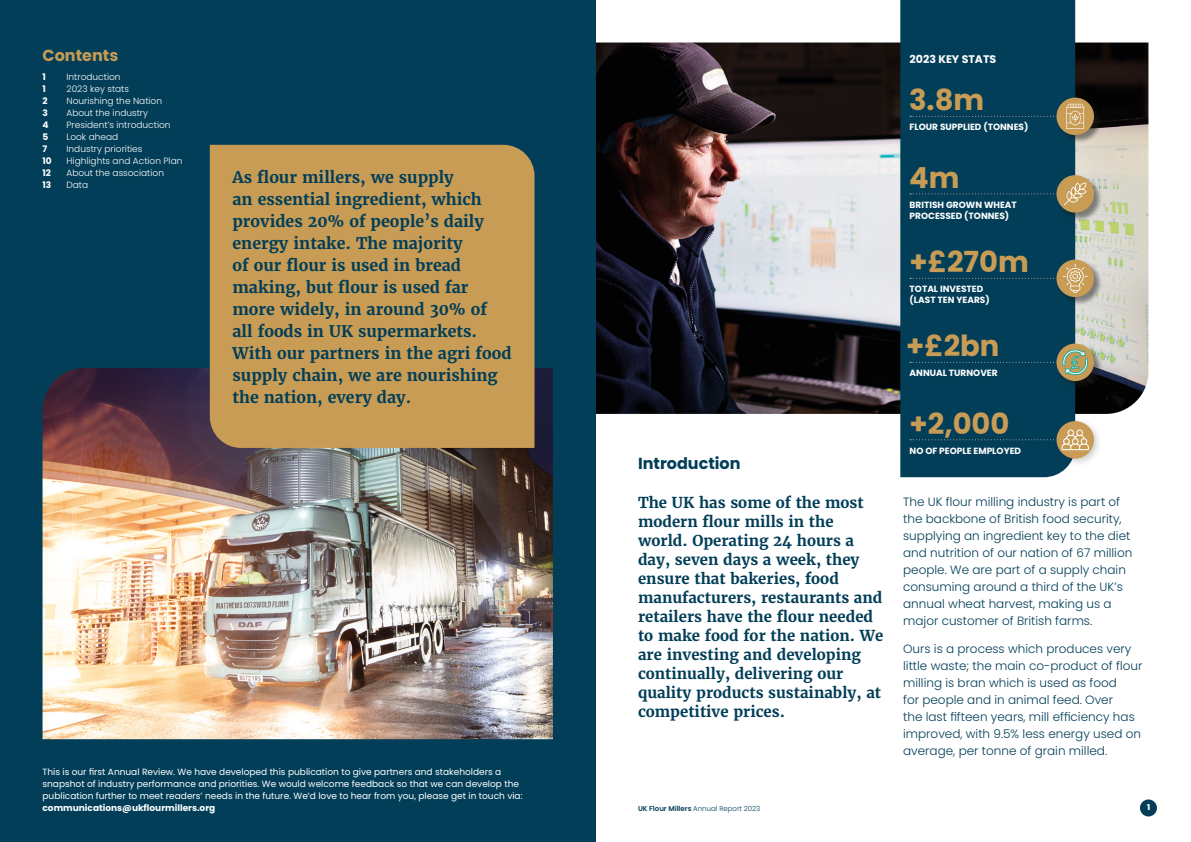
<style>
.page{position:relative;width:1191px;height:842px;background:#fff}
.page>*{position:absolute;margin:0;border:0;box-sizing:border-box;transform-origin:0 0}
.t1{font:700 29px "Poppins";color:#c89c55}
.t2{font:700 16px/22px "Merriweather";color:#023e58}
.t3{font:700 16px "Poppins";color:#023e58}
.t4{font:700 16px "Poppins";color:#c89c55}
.t5{font:700 15px/19px "Merriweather";color:#023e58}
.t6{font:300 12px/17px "Poppins";color:#023e58}
.t7{font:700 11px "Poppins";color:#fff}
.t8{font:9px/12px "Poppins";color:#fff}
.t9{font:300 9px "Poppins";color:#fff}
.t10{font:700 9px/11px "Poppins";color:#fff}
.t11{font:800 8px "Poppins";color:#fff}
.t12{font:300 7px "Poppins";color:#023e58}
.s1{font-weight:700}
.s2{font-weight:600}
</style>
<div class="page">
<div style="left:1140px;top:799px;width:17px;height:17px;background:#023e58;border-radius:50%"></div>
<img style="left:595px;top:43px;width:553px;height:371px">
<div style="left:0;top:0;width:595px;height:842px;background:#023e58"></div>
<img style="left:43px;top:368px;width:510px;height:371px">
<div style="left:210px;top:145px;width:324px;height:303px;background:#c89c55"></div>
<div style="left:900px;top:0;width:175px;height:477px;background:#023e58"></div>
<div style="left:1056px;top:260px;width:46px;height:46px;background:#1d1d1b;opacity:.5"></div>
<div style="left:1056px;top:260px;width:38px;height:37px;background:#c89c55;border-radius:50%"></div>
<svg style="left:910px;top:264px;width:177px;height:29px;background:#24505c"></svg>
<div style="left:1056px;top:344px;width:46px;height:46px;background:#1d1d1b;opacity:.5"></div>
<div style="left:1056px;top:344px;width:38px;height:37px;background:#c89c55;border-radius:50%"></div>
<svg style="left:910px;top:349px;width:178px;height:27px;background:#1e505d"></svg>
<div style="left:1053px;top:418px;width:49px;height:49px;background:#1d1d1b;opacity:.2"></div>
<div style="left:1056px;top:421px;width:38px;height:38px;background:#c89c55;border-radius:50%"></div>
<svg style="left:910px;top:429px;width:179px;height:21px;background:#28545f"></svg>
<div style="left:1056px;top:175px;width:46px;height:47px;background:#1d1d1b;opacity:.5"></div>
<div style="left:1056px;top:175px;width:38px;height:38px;background:#c89c55;border-radius:50%"></div>
<svg style="left:910px;top:182px;width:176px;height:23px;background:#24505c"></svg>
<svg style="left:910px;top:116px;width:146px;height:1px"></svg>
<div style="left:1056px;top:98px;width:46px;height:46px;background:#1d1d1b;opacity:.5"></div>
<div style="left:1056px;top:98px;width:38px;height:37px;background:#c89c55;border-radius:50%"></div>
<svg style="left:1066px;top:104px;width:18px;height:25px"></svg>
<p class="t4" style="left:43px;top:46px;width:77px">Contents</p>
<p class="t10" style="left:43px;top:71px;width:5px">1</p>
<p class="t9" style="left:67px;top:71px;width:56px">Introduction</p>
<p class="t10" style="left:43px;top:83px;width:5px">1</p>
<p class="t9" style="left:67px;top:83px;width:64px">2023 key stats</p>
<p class="t10" style="left:43px;top:95px;width:7px">2</p>
<p class="t9" style="left:67px;top:95px;width:97px">Nourishing the Nation</p>
<p class="t10" style="left:43px;top:107px;width:7px">3</p>
<p class="t9" style="left:67px;top:107px;width:83px">About the industry</p>
<p class="t10" style="left:43px;top:119px;width:8px">4</p>
<p class="t9" style="left:67px;top:119px;width:106px">President’s introduction</p>
<p class="t10" style="left:43px;top:131px;width:7px">5</p>
<p class="t9" style="left:67px;top:131px;width:53px">Look ahead</p>
<p class="t10" style="left:43px;top:143px;width:6px">7</p>
<p class="t9" style="left:67px;top:143px;width:77px">Industry priorities</p>
<p class="t10" style="left:43px;top:155px;width:11px">10</p>
<p class="t9" style="left:67px;top:155px;width:117px">Highlights and Action Plan</p>
<p class="t10" style="left:43px;top:167px;width:10px">12</p>
<p class="t9" style="left:67px;top:167px;width:99px">About the association</p>
<p class="t10" style="left:43px;top:179px;width:10px">13</p>
<p class="t9" style="left:67px;top:179px;width:23px">Data</p>
<p class="t2" style="left:232px;top:166px;width:280px">As flour millers, we supply<br>an essential ingredient, which provides 20% of people’s daily energy intake. The majority<br>of our flour is used in bread making, but flour is used far more widely, in around 30% of<br>all foods in UK supermarkets.<br>With our partners in the agri food supply chain, we are nourishing the nation, every day.</p>
<p class="t7" style="left:909px;top:52px;width:88px">2023 KEY STATS</p>
<p class="t1" style="left:909px;top:83px;width:77px">3.8m</p>
<p class="t10" style="left:909px;top:121px;width:120px">FLOUR SUPPLIED (TONNES)</p>
<p class="t1" style="left:909px;top:161px;width:52px">4m</p>
<p class="t10" style="left:909px;top:199px;width:109px">BRITISH GROWN WHEAT<br>PROCESSED (TONNES)</p>
<p class="t1" style="left:909px;top:245px;width:121px">+£270m</p>
<p class="t10" style="left:909px;top:283px;width:82px">TOTAL INVESTED (LAST TEN YEARS)</p>
<p class="t3" style="left:638px;top:454px;width:104px">Introduction</p>
<p class="t1" style="left:906px;top:329px;width:95px">+£2bn</p>
<p class="t10" style="left:909px;top:367px;width:90px">ANNUAL TURNOVER</p>
<p class="t1" style="left:909px;top:407px;width:101px">+2,000</p>
<p class="t10" style="left:909px;top:445px;width:113px">NO OF PEOPLE EMPLOYED</p>
<p class="t5" style="left:638px;top:493px;width:247px">The UK has some of the most modern flour mills in the world. Operating 24 hours a day, seven days a week, they ensure that bakeries, food manufacturers, restaurants and retailers have the flour needed to make food for the nation. We are investing and developing continually, delivering our quality products sustainably, at competitive prices.</p>
<p class="t6" style="left:903px;top:493px;width:231px">The UK flour milling industry is part of the backbone of British food security, supplying an ingredient key to the diet and nutrition of our nation of 67 million people. We are part of a supply chain consuming around a third of the UK’s annual wheat harvest, making us a major customer of British farms.</p>
<p class="t6" style="left:903px;top:641px;width:241px">Ours is a process which produces very little waste; the main co-product of flour milling is bran which is used as food<br>for people and in animal feed. Over<br>the last fifteen years, mill efficiency has improved, with 9.5% less energy used on average, per tonne of grain milled.</p>
<p class="t8" style="left:43px;top:766px;width:481px">This is our first Annual Review. We have developed this publication to give partners and stakeholders a snapshot of industry performance and priorities. We would welcome feedback so that we can develop the publication further to meet readers’ needs in the future. We’d love to hear from you, please get in touch via: <span class="s1">communications@ukflourmillers.org</span></p>
<p class="t11" style="left:40px;top:803px;width:7px">B</p>
<p class="t12" style="left:638px;top:805px;width:124px"><span class="s2">UK Flour Millers</span> Annual Report 2023</p>
<p class="t11" style="left:1147px;top:803px;width:5px">1</p>
</div>
